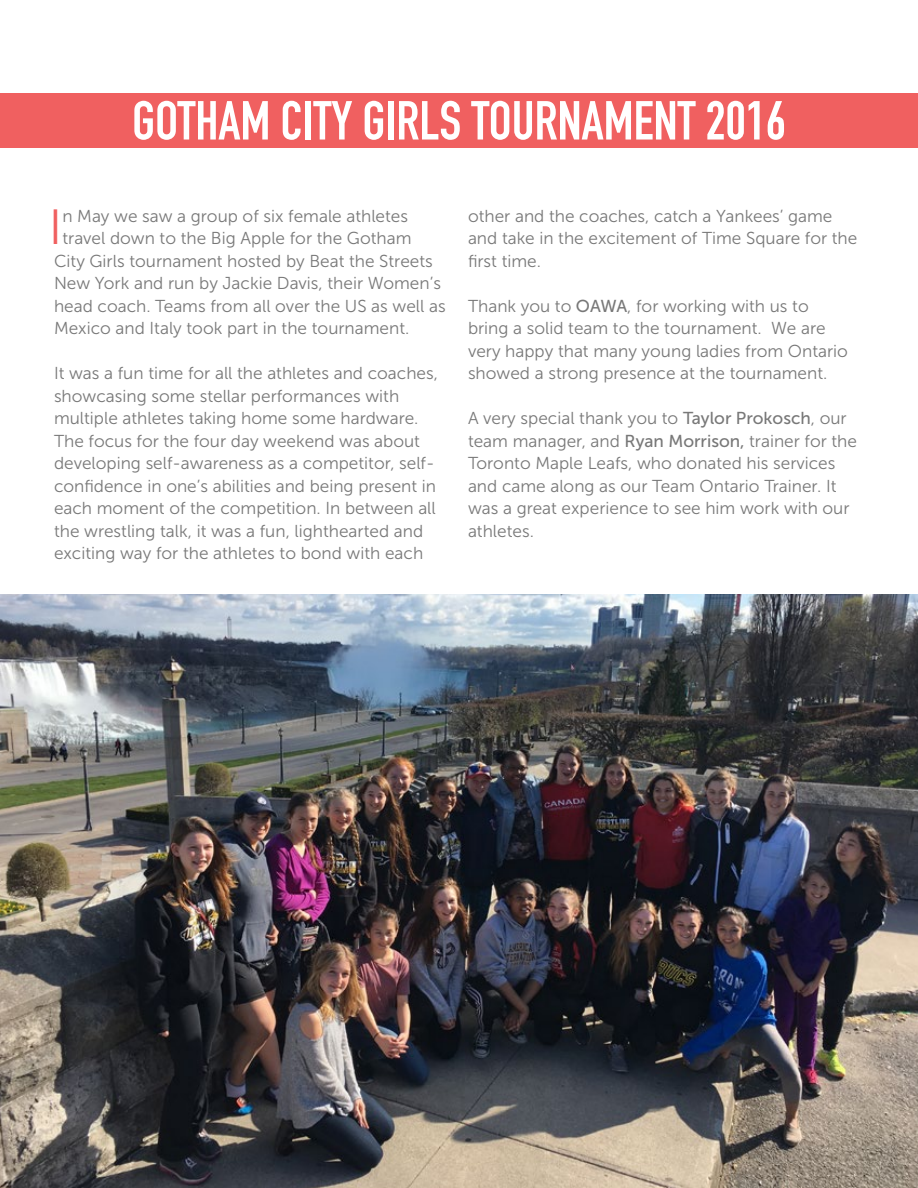
<style>
.page{position:relative;width:918px;height:1188px;background:#fff}
.page>*{position:absolute;margin:0;border:0;box-sizing:border-box;transform-origin:0 0}
.t1{font:54px "DIN Engschrift Std";color:#fff}
.t2{font:49.2px "Museo Sans 300";color:#f06060}
.t3{font:17.25px/22.5px "Museo Sans 300";color:#787878}
.s1{font-family:"Museo Sans 500"}
</style>
<div class="page">
<div style="left:0;top:93px;width:918px;height:55px;background:#f06060"></div>
<img style="left:0;top:594px;width:918px;height:594px">
<h1 class="t1" style="left:132px;top:89px;width:655px">GOTHAM CITY GIRLS TOURNAMENT 2016</h1>
<h2 class="t2" style="left:49px;top:201px;width:15px">I</h2>
<p class="t3" style="left:62px;top:205px;width:347px">n May we saw a group of six female athletes</p>
<p class="t3" style="left:62px;top:227px;width:351px">travel down to the Big Apple for the Gotham</p>
<p class="t3" style="left:54px;top:250px;width:380px">City Girls tournament hosted by Beat the Streets</p>
<p class="t3" style="left:54px;top:272px;width:389px">New York and run by Jackie Davis, their Women’s</p>
<p class="t3" style="left:54px;top:295px;width:393px">head coach. Teams from all over the US as well as</p>
<p class="t3" style="left:54px;top:317px;width:357px">Mexico and Italy took part in the tournament.</p>
<p class="t3" style="left:54px;top:362px;width:385px">It was a fun time for all the athletes and coaches, showcasing some stellar performances with multiple athletes taking home some hardware.<br>The focus for the four day weekend was about developing self-awareness as a competitor, self&shy;confidence in one’s abilities and being present in each moment of the competition. In between all the wrestling talk, it was a fun, lighthearted and exciting way for the athletes to bond with each</p>
<p class="t3" style="left:468px;top:205px;width:391px">other and the coaches, catch a Yankees’ game and take in the excitement of Time Square for the first time.</p>
<p class="t3" style="left:468px;top:295px;width:382px">Thank you to <span class="s1">OAWA</span>, for working with us to bring a solid team to the tournament. We are very happy that many young ladies from Ontario showed a strong presence at the tournament.</p>
<p class="t3" style="left:468px;top:407px;width:391px">A very special thank you to <span class="s1">Taylor Prokosch</span>, our team manager, and <span class="s1">Ryan Morrison,</span> trainer for the Toronto Maple Leafs, who donated his services and came along as our Team Ontario Trainer. It was a great experience to see him work with our athletes.</p>
</div>
